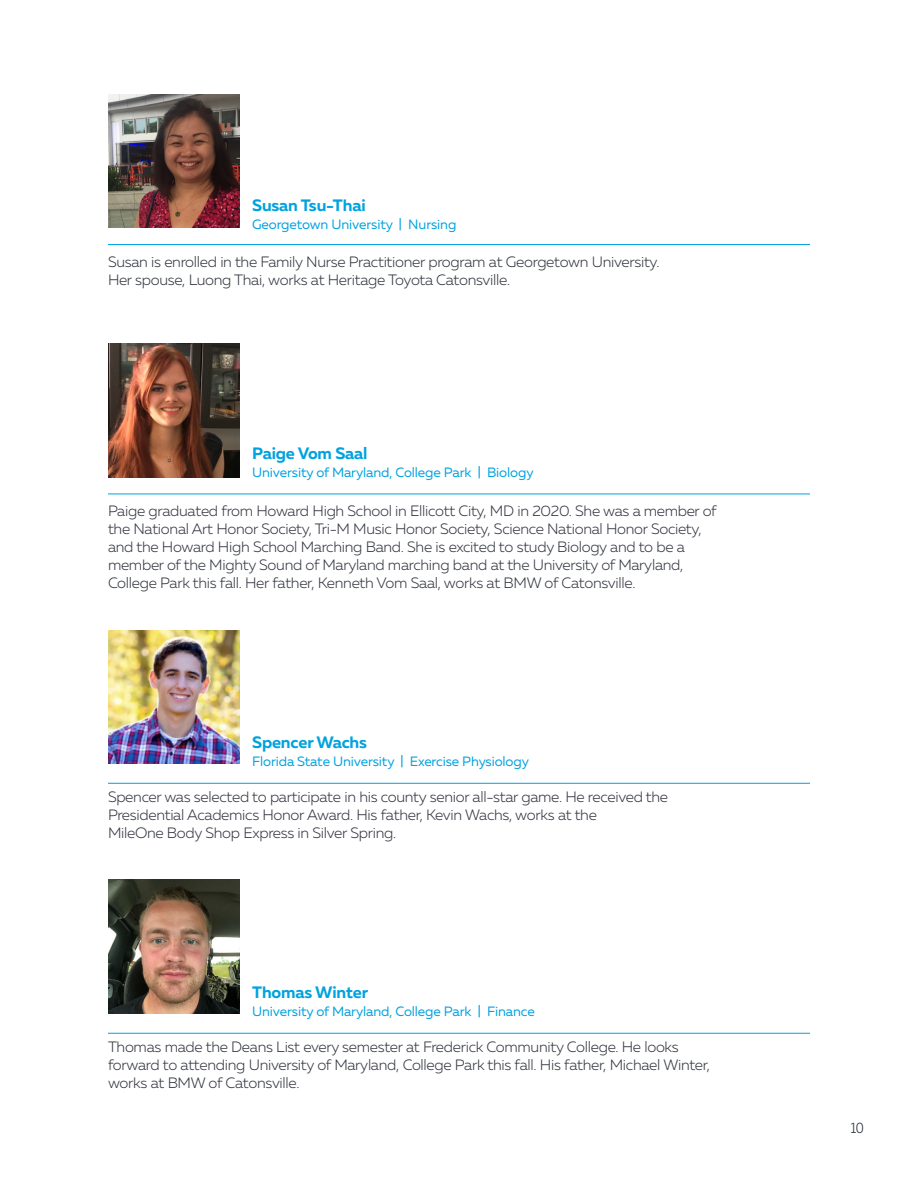
<style>
.page{position:relative;width:918px;height:1188px;background:#fff}
.page>*{position:absolute;margin:0;border:0;box-sizing:border-box;transform-origin:0 0}
.t1{font:700 16.5px "Muller";letter-spacing:-.01em;color:#00a2df}
.t2{font:300 15px/18px "Muller";letter-spacing:-.02em;color:#323640}
.t3{font:300 15px "Muller Narrow";color:#323640}
.t4{font:13.5px "Muller";letter-spacing:-.01em;color:#00a2df}
</style>
<div class="page">
<hr style="left:108px;top:783px;width:702px;height:1px;background:#00a2df">
<hr style="left:108px;top:244px;width:702px;height:1px;background:#00a2df">
<hr style="left:108px;top:494px;width:702px;height:1px;background:#00a2df">
<img style="left:108px;top:344px;width:132px;height:133px">
<hr style="left:108px;top:1033px;width:702px;height:1px;background:#00a2df">
<img style="left:108px;top:880px;width:132px;height:133px">
<img style="left:108px;top:94px;width:132px;height:134px">
<img style="left:108px;top:630px;width:132px;height:133px">
<p class="t1" style="left:252px;top:195px;width:115px">Susan Tsu-Thai</p>
<p class="t4" style="left:252px;top:216px;width:206px">Georgetown University | Nursing</p>
<p class="t2" style="left:108px;top:253px;width:553px">Susan is enrolled in the Family Nurse Practitioner program at Georgetown University.</p>
<p class="t2" style="left:108px;top:271px;width:404px">Her spouse, Luong Thai, works at Heritage Toyota Catonsville.</p>
<p class="t1" style="left:252px;top:443px;width:117px">Paige Vom Saal</p>
<p class="t4" style="left:252px;top:464px;width:283px">University of Maryland, College Park | Biology</p>
<p class="t2" style="left:108px;top:502px;width:610px">Paige graduated from Howard High School in Ellicott City, MD in 2020. She was a member of the National Art Honor Society, Tri-M Music Honor Society, Science National Honor Society, and the Howard High School Marching Band. She is excited to study Biology and to be a member of the Mighty Sound of Maryland marching band at the University of Maryland, College Park this fall. Her father, Kenneth Vom Saal, works at BMW of Catonsville.</p>
<p class="t1" style="left:252px;top:732px;width:116px">Spencer Wachs</p>
<p class="t4" style="left:252px;top:753px;width:278px">Florida State University | Exercise Physiology</p>
<p class="t2" style="left:108px;top:788px;width:562px">Spencer was selected to participate in his county senior all-star game. He received the<br>Presidential Academics Honor Award. His father, Kevin Wachs, works at the</p>
<p class="t2" style="left:108px;top:824px;width:290px">MileOne Body Shop Express in Silver Spring.</p>
<p class="t1" style="left:252px;top:982px;width:117px">Thomas Winter</p>
<p class="t4" style="left:252px;top:1003px;width:284px">University of Maryland, College Park | Finance</p>
<p class="t2" style="left:108px;top:1038px;width:604px">Thomas made the Deans List every semester at Frederick Community College. He looks forward to attending University of Maryland, College Park this fall. His father, Michael Winter, works at BMW of Catonsville.</p>
<p class="t3" style="left:851px;top:1119px;width:15px">10</p>
</div>
